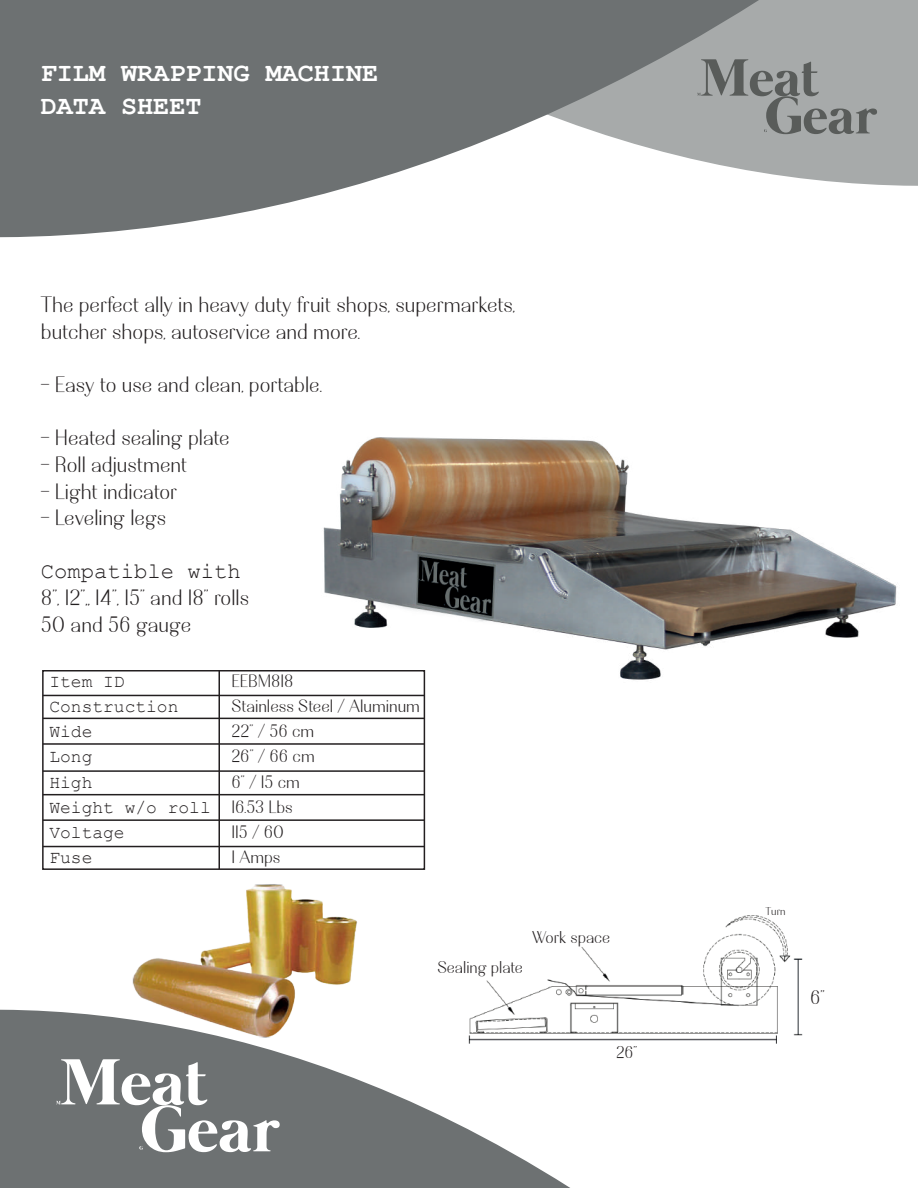
<style>
.page{position:relative;width:918px;height:1188px;background:#fff}
.page>*{position:absolute;margin:0;border:0;box-sizing:border-box;transform-origin:0 0}
.t1{font:700 26.7px/32.1px "Courier New";color:#fff}
.t2{font:600 22.2px/26.7px "Nesans";color:#231f20}
.t3{font:22.2px "Courier New";color:#231f20}
.t4{font:600 19.65px "Nesans";color:#231f20}
.t5{font:600 18px/25px "Nesans";color:#231f20}
.t6{font:18px/25px "Courier New";color:#231f20}
.t7{font:600 17.1px "Nesans";color:#231f20}
.t8{font:600 11.25px "Nesans";color:#231f20}
</style>
<div class="page">
<svg style="left:0;top:1009px;width:570px;height:179px;fill:#6d7172"></svg>
<svg style="left:56px;top:1059px;width:224px;height:93px"></svg>
<div style="left:759px;top:0;width:159px;height:186px;background:#a7aaaa"></div>
<svg style="left:0;top:0;width:759px;height:238px;fill:#6d7172"></svg>
<svg style="left:697px;top:59px;width:180px;height:75px;background:#949796"></svg>
<div style="left:42px;top:670px;width:383px;height:200px;border:2px solid #231f20"></div>
<hr style="left:43px;top:695px;width:381px;height:1px;background:#231f20">
<hr style="left:43px;top:718px;width:381px;height:1px;background:#231f20">
<hr style="left:43px;top:743px;width:381px;height:2px;background:#231f20">
<hr style="left:43px;top:770px;width:381px;height:2px;background:#231f20">
<hr style="left:43px;top:794px;width:381px;height:1px;background:#231f20">
<hr style="left:43px;top:819px;width:381px;height:2px;background:#231f20">
<hr style="left:43px;top:846px;width:381px;height:1px;background:#231f20">
<hr style="left:219px;top:671px;width:1px;height:198px;background:#231f20">
<img style="left:125px;top:864px;width:239px;height:179px">
<img style="left:422px;top:915px;width:381px;height:173px">
<div style="left:416px;top:955px;width:104px;height:21px;background:#fff"></div>
<div style="left:535px;top:926px;width:89px;height:17px;background:#fff"></div>
<div style="left:602px;top:1041px;width:51px;height:26px;background:#fff"></div>
<img style="left:299px;top:437px;width:598px;height:250px">
<p class="t1" style="left:41px;top:56px;width:339px">FILM WRAPPING MACHINE<br>DATA SHEET</p>
<p class="t2" style="left:41px;top:291px;width:476px">The perfect ally in heavy duty fruit shops, supermarkets, butcher shops, autoservice and more.</p>
<p class="t2" style="left:41px;top:371px;width:283px">- Easy to use and clean, portable.</p>
<p class="t2" style="left:41px;top:424px;width:190px">- Heated sealing plate</p>
<p class="t2" style="left:41px;top:451px;width:148px">- Roll adjustment</p>
<p class="t2" style="left:41px;top:477px;width:138px">- Light indicator</p>
<p class="t2" style="left:41px;top:504px;width:127px">- Leveling legs</p>
<p class="t3" style="left:41px;top:558px;width:201px">Compatible with</p>
<p class="t2" style="left:41px;top:584px;width:210px">8”, 12”,, 14”, 15” and 18” rolls<br>50 and 56 gauge</p>
<p class="t6" style="left:49px;top:668px;width:163px">Item ID<br>Construction<br>Wide<br>Long<br>High<br>Weight w/o roll<br>Voltage<br>Fuse</p>
<p class="t5" style="left:231px;top:668px;width:190px">EEBM818<br>Stainless Steel / Aluminum<br>22” / 56 cm<br>26” / 66 cm<br>6” / 15 cm<br>16.53 Lbs<br>115 / 60<br>1 Amps</p>
<p class="t7" style="left:437px;top:957px;width:87px">Sealing plate</p>
<p class="t7" style="left:532px;top:928px;width:80px">Work space</p>
<p class="t7" style="left:616px;top:1043px;width:23px">26”</p>
<p class="t8" style="left:766px;top:905px;width:22px">Turn</p>
<p class="t4" style="left:810px;top:986px;width:16px">6”</p>
</div>
